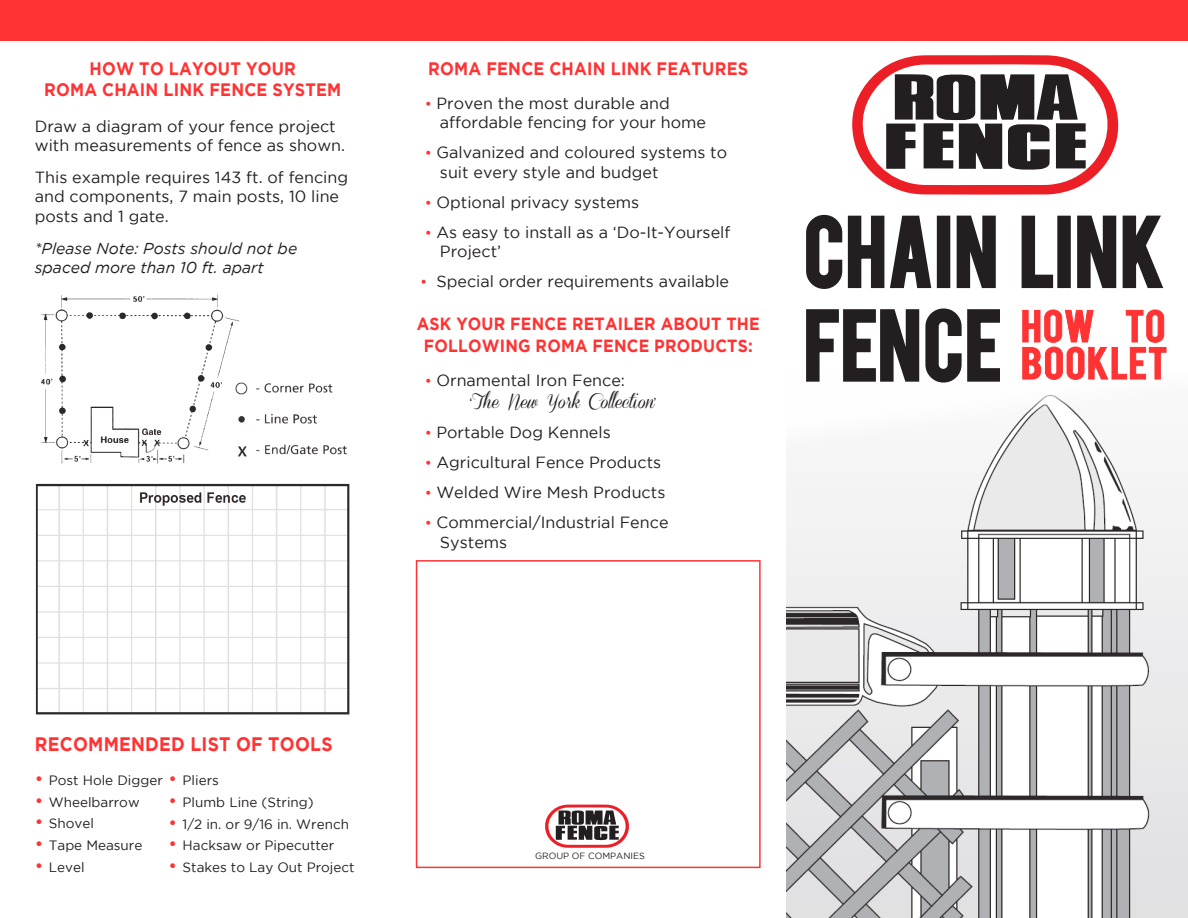
<style>
.page{position:relative;width:1188px;height:918px;background:#fff}
.page>*{position:absolute;margin:0;border:0;box-sizing:border-box;transform-origin:0 0}
.t1{font:78px "Bebas";letter-spacing:.02em;color:#231f20}
.t2{font:700 19.5px "Gotham";letter-spacing:.015em;color:#f33;scale:.9 1}
.t3{font:700 18px "Gotham";letter-spacing:.015em;color:#f33;scale:.9 1}
.t4{font:700 17.7px/21.6px "Gotham";letter-spacing:.015em;color:#f33;text-align:center;scale:.9 1}
.t5{font:16.65px "Coneria Script Demo";color:#231f20;scale:1.06 1}
.t6{font:16.2px/19.6px "Gotham";color:#231f20}
.t7{font:italic 15.75px/18.9px "Gotham";color:#231f20}
.t8{font:13.5px "Gotham";color:#231f20}
.t9{font:9px "Gotham";color:#231f20}
.s1{font-size:15px;color:#f33}
.s2{font-size:18px;color:#f33}
</style>
<div class="page">
<img style="left:786px;top:395px;width:402px;height:523px">
<div style="left:0;top:0;width:1188px;height:40px;background:#f33"></div>
<svg style="left:852px;top:55px;width:266px;height:140px"></svg>
<svg style="left:806px;top:214px;width:126px;height:75px"></svg>
<div style="left:937px;top:216px;width:13px;height:72px;border:3px solid #231f20"></div>
<svg style="left:956px;top:215px;width:40px;height:74px"></svg>
<svg style="left:1021px;top:215px;width:33px;height:74px"></svg>
<div style="left:1057px;top:216px;width:14px;height:72px;border:3px solid #231f20"></div>
<svg style="left:1077px;top:215px;width:87px;height:74px"></svg>
<svg style="left:806px;top:308px;width:194px;height:75px"></svg>
<svg style="left:1022px;top:309px;width:145px;height:71px"></svg>
<img style="left:41px;top:294px;width:199px;height:170px">
<img style="left:35px;top:483px;width:315px;height:232px">
<div style="left:416px;top:560px;width:345px;height:308px;border:2px solid #f33"></div>
<svg style="left:545px;top:805px;width:84px;height:43px"></svg>
<img style="left:235px;top:381px;width:112px;height:79px">
<p class="t3" style="left:89px;top:58px;width:231px">HOW TO LAYOUT YOUR</p>
<p class="t3" style="left:44px;top:79px;width:332px">ROMA CHAIN LINK FENCE SYSTEM</p>
<p class="t6" style="left:35px;top:116px;width:312px">Draw a diagram of your fence project with measurements of fence as shown.</p>
<p class="t6" style="left:35px;top:167px;width:315px">This example requires 143 ft. of fencing and components, 7 main posts, 10 line posts and 1 gate.</p>
<p class="t7" style="left:35px;top:239px;width:264px">*Please Note: Posts should not be spaced more than 10 ft. apart</p>
<p class="t3" style="left:428px;top:58px;width:357px">ROMA FENCE CHAIN LINK FEATURES</p>
<p class="t6" style="left:425px;top:93px;width:246px"><span class="s1">•</span> Proven the most durable and</p>
<p class="t6" style="left:440px;top:112px;width:267px">affordable fencing for your home</p>
<p class="t6" style="left:425px;top:142px;width:304px"><span class="s1">•</span> Galvanized and coloured systems to</p>
<p class="t6" style="left:440px;top:162px;width:220px">suit every style and budget</p>
<p class="t6" style="left:425px;top:192px;width:216px"><span class="s1">•</span> Optional privacy systems</p>
<p class="t6" style="left:425px;top:222px;width:307px"><span class="s1">•</span> As easy to install as a ‘Do-It-Yourself</p>
<p class="t6" style="left:440px;top:241px;width:63px">Project’</p>
<p class="t6" style="left:420px;top:272px;width:310px"><span class="s1">•</span> Special order requirements available</p>
<p class="t4" style="left:417px;top:313px;width:383px">ASK YOUR FENCE RETAILER ABOUT THE<br>FOLLOWING ROMA FENCE PRODUCTS:</p>
<p class="t6" style="left:425px;top:370px;width:202px"><span class="s1">•</span> Ornamental Iron Fence:</p>
<p class="t5" style="left:470px;top:392px;width:176px">‘The New York Collection’</p>
<p class="t6" style="left:425px;top:422px;width:187px"><span class="s1">•</span> Portable Dog Kennels</p>
<p class="t6" style="left:425px;top:452px;width:238px"><span class="s1">•</span> Agricultural Fence Products</p>
<p class="t6" style="left:425px;top:482px;width:242px"><span class="s1">•</span> Welded Wire Mesh Products</p>
<p class="t6" style="left:425px;top:512px;width:245px"><span class="s1">•</span> Commercial/Industrial Fence</p>
<p class="t6" style="left:440px;top:532px;width:69px">Systems</p>
<p class="t1" style="left:804px;top:195px;width:362px">CHAIN LINK</p>
<p class="t1" style="left:804px;top:289px;width:200px">FENCE</p>
<p class="t2" style="left:35px;top:733px;width:332px">RECOMMENDED LIST OF TOOLS</p>
<p class="t8" style="left:35px;top:773px;width:186px"><span class="s2">•</span> Post Hole Digger <span class="s2">•</span> Pliers</p>
<p class="t8" style="left:35px;top:794px;width:106px"><span class="s2">•</span> Wheelbarrow</p>
<p class="t8" style="left:35px;top:816px;width:61px"><span class="s2">•</span> Shovel</p>
<p class="t8" style="left:35px;top:838px;width:109px"><span class="s2">•</span> Tape Measure</p>
<p class="t8" style="left:35px;top:859px;width:51px"><span class="s2">•</span> Level</p>
<p class="t8" style="left:169px;top:795px;width:147px"><span class="s2">•</span> Plumb Line (String)</p>
<p class="t8" style="left:169px;top:816px;width:182px"><span class="s2">•</span> 1/2 in. or 9/16 in. Wrench</p>
<p class="t8" style="left:169px;top:838px;width:167px"><span class="s2">•</span> Hacksaw or Pipecutter</p>
<p class="t8" style="left:169px;top:860px;width:187px"><span class="s2">•</span> Stakes to Lay Out Project</p>
<p class="t9" style="left:535px;top:851px;width:111px">GROUP OF COMPANIES</p>
</div>
